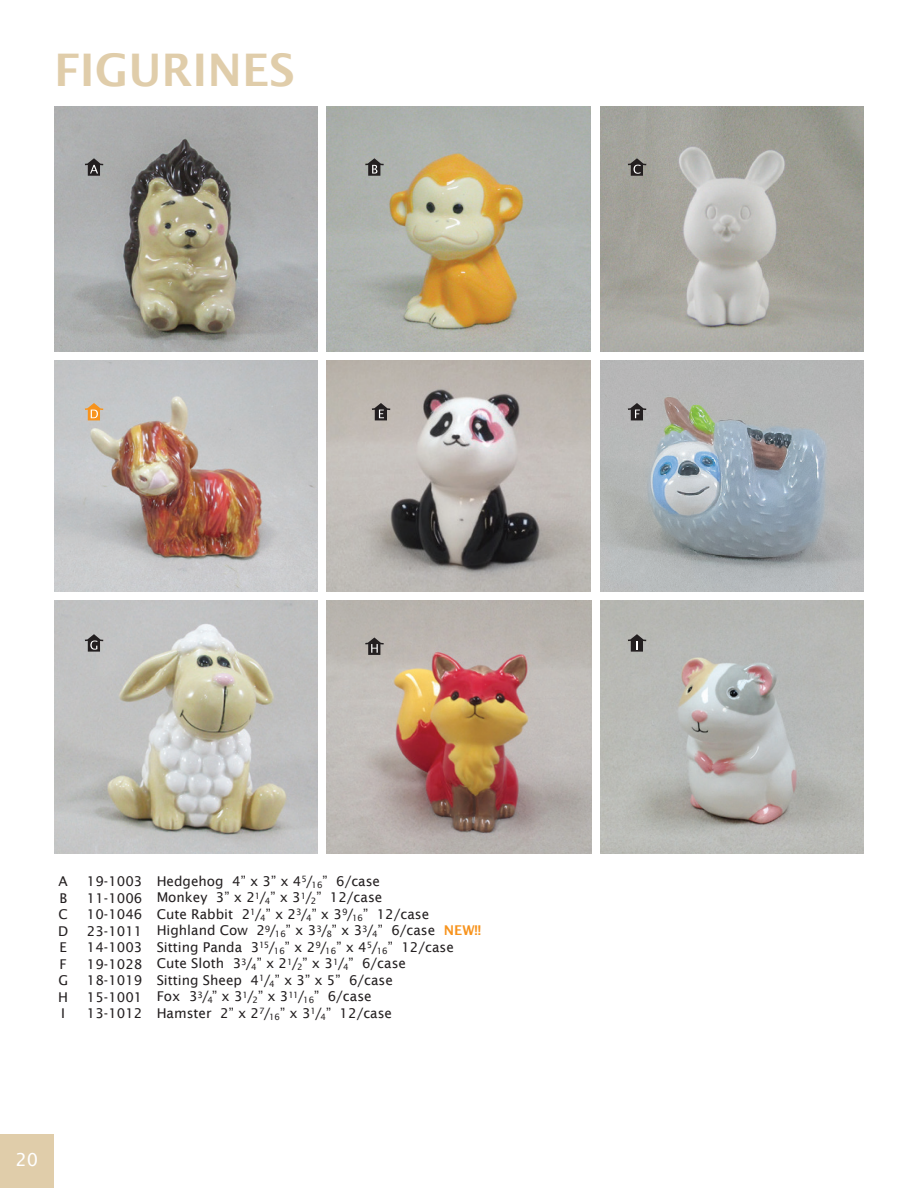
<style>
.page{position:relative;width:918px;height:1188px;background:#fff}
.page>*{position:absolute;margin:0;border:0;box-sizing:border-box;transform-origin:0 0}
.t1{font:600 45px "Lucida Sans";color:#e0cdaa}
.t2{font:18px "Lucida Sans";color:#fff}
.t3{font:13.5px/16.5px "Lucida Sans";color:#231f20;text-align:justify}
.s1{font-weight:600;color:#f7931d}
</style>
<div class="page">
<div style="left:0;top:1134px;width:54px;height:54px;background:#e0cdaa"></div>
<img style="left:601px;top:106px;width:263px;height:245px">
<img style="left:54px;top:601px;width:263px;height:253px">
<img style="left:601px;top:601px;width:263px;height:253px">
<img style="left:54px;top:360px;width:263px;height:232px">
<img style="left:326px;top:601px;width:266px;height:253px">
<img style="left:326px;top:360px;width:265px;height:232px">
<img style="left:601px;top:360px;width:263px;height:232px">
<img style="left:54px;top:106px;width:263px;height:245px">
<img style="left:326px;top:106px;width:265px;height:245px">
<svg style="left:365px;top:637px;width:19px;height:18px"></svg>
<svg style="left:628px;top:634px;width:18px;height:18px"></svg>
<svg style="left:85px;top:158px;width:18px;height:18px"></svg>
<svg style="left:365px;top:158px;width:19px;height:18px"></svg>
<svg style="left:628px;top:158px;width:18px;height:18px"></svg>
<svg style="left:85px;top:403px;width:18px;height:17px"></svg>
<svg style="left:85px;top:634px;width:18px;height:18px"></svg>
<svg style="left:372px;top:403px;width:18px;height:17px"></svg>
<svg style="left:628px;top:403px;width:18px;height:17px"></svg>
<h1 class="t1" style="left:54px;top:44px;width:242px">FIGURINES</h1>
<p class="t3" style="left:58px;top:873px;width:12px">A B C D E F G H I</p>
<p class="t3" style="left:87px;top:873px;width:57px">19-1003<br>11-1006<br>10-1046<br>23-1011<br>14-1003<br>19-1028<br>18-1019<br>15-1001<br>13-1012</p>
<p class="t3" style="left:157px;top:873px;width:326px;text-align:left">Hedgehog 4” x 3” x 4<sup>5</sup>/<sub>16</sub>” 6/case<br>Monkey 3” x 2<sup>1</sup>/<sub>4</sub>” x 3<sup>1</sup>/<sub>2</sub>” 12/case<br>Cute Rabbit 2<sup>1</sup>/<sub>4</sub>” x 2<sup>3</sup>/<sub>4</sub>” x 3<sup>9</sup>/<sub>16</sub>” 12/case Highland Cow 2<sup>9</sup>/<sub>16</sub>” x 3<sup>3</sup>/<sub>8</sub>” x 3<sup>3</sup>/<sub>4</sub>” 6/case <span class="s1">NEW!!<br></span>Sitting Panda 3<sup>15</sup>/<sub>16</sub>” x 2<sup>9</sup>/<sub>16</sub>” x 4<sup>5</sup>/<sub>16</sub>” 12/case Cute Sloth 3<sup>3</sup>/<sub>4</sub>” x 2<sup>1</sup>/<sub>2</sub>” x 3<sup>1</sup>/<sub>4</sub>” 6/case<br>Sitting Sheep 4<sup>1</sup>/<sub>4</sub>” x 3” x 5” 6/case<br>Fox 3<sup>3</sup>/<sub>4</sub>” x 3<sup>1</sup>/<sub>2</sub>” x 3<sup>11</sup>/<sub>16</sub>” 6/case<br>Hamster 2” x 2<sup>7</sup>/<sub>16</sub>” x 3<sup>1</sup>/<sub>4</sub>” 12/case</p>
<h2 class="t2" style="left:16px;top:1149px;width:24px">20</h2>
</div>
